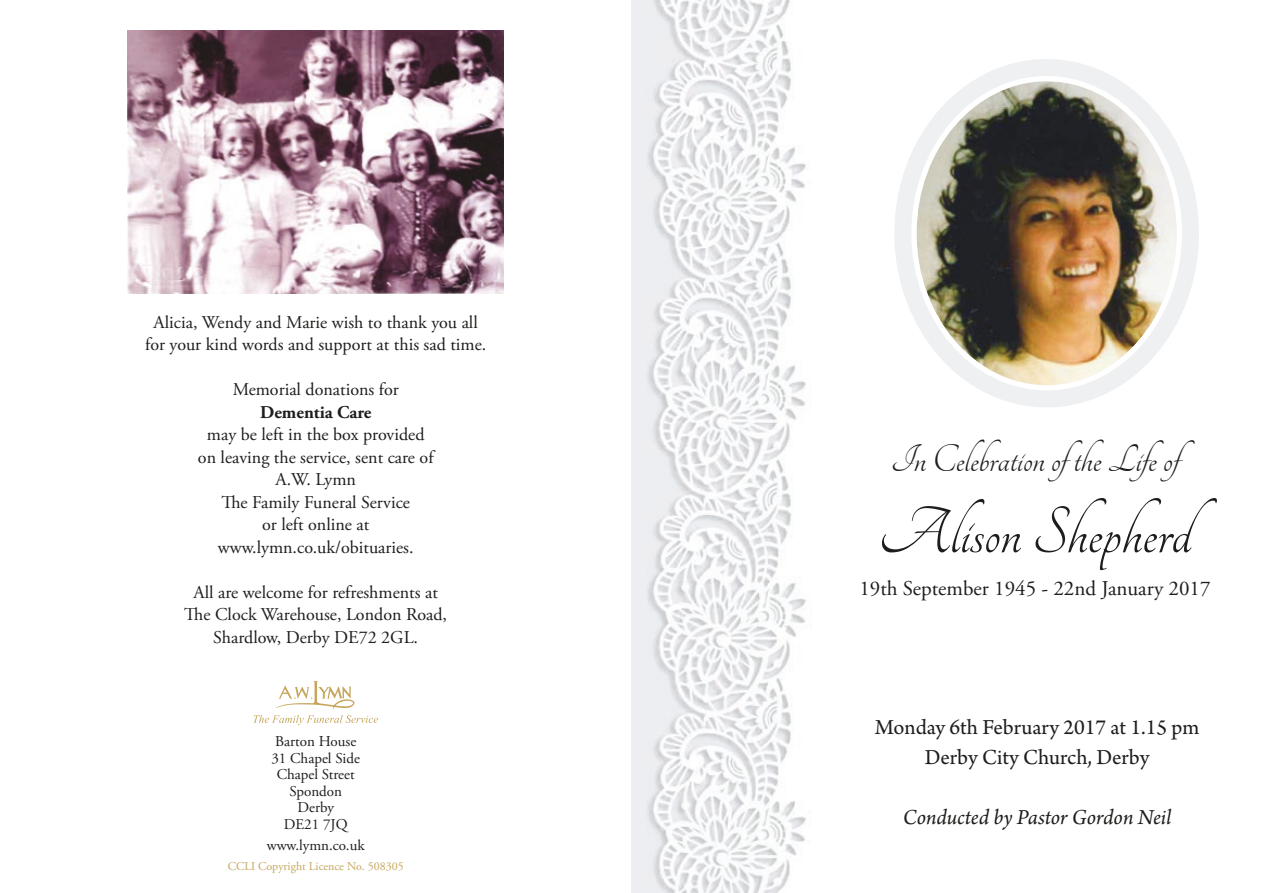
<style>
.page{position:relative;width:1263px;height:893px;background:#fff}
.page>*{position:absolute;margin:0;border:0;box-sizing:border-box;transform-origin:0 0}
.t1{font:72px "Tangerine";color:#1d1d1b}
.t2{font:42px "Tangerine";color:#1d1d1b}
.t3{font:22.5px/30px "Arno Pro";color:#1d1d1b;text-align:center}
.t4{font:italic 22.5px "Arno Pro";letter-spacing:-.005em;color:#1d1d1b}
.t5{font:21px "Adobe Garamond Pro";color:#1d1d1b}
.t6{font:18px/22.5px "Adobe Garamond Pro";color:#1d1d1b;text-align:center}
.t7{font:700 18px "Adobe Garamond Pro";color:#1d1d1b}
.t8{font:15px/16.5px "Adobe Garamond Pro";color:#1d1d1b;text-align:center}
.t9{font:12px "Adobe Garamond Pro";color:#c6a65b}
</style>
<div class="page">
<img style="left:631px;top:0;width:175px;height:893px">
<div style="left:894px;top:59px;width:305px;height:348px;background:#eef0f2;border-radius:50%"></div>
<img style="left:917px;top:81px;width:259px;height:304px">
<svg style="left:253px;top:681px;width:125px;height:44px"></svg>
<img style="left:128px;top:31px;width:376px;height:262px">
<p class="t6" style="left:145px;top:312px;width:343px">Alicia, Wendy and Marie wish to thank you all for your kind words and support at this sad time.</p>
<p class="t6" style="left:233px;top:379px;width:168px">Memorial donations for</p>
<p class="t7" style="left:260px;top:402px;width:112px">Dementia Care</p>
<p class="t6" style="left:198px;top:424px;width:237px">may be left in the box provided on leaving the service, sent care of<br>A.W. Lymn<br>The Family Funeral Service<br>or left online at www.lymn.co.uk/obituaries.</p>
<p class="t6" style="left:184px;top:582px;width:264px">All are welcome for refreshments at<br>The Clock Warehouse, London Road,<br>Shardlow, Derby DE72 2GL.</p>
<p class="t8" style="left:271px;top:734px;width:90px">Barton House<br>31 Chapel Side<br>Chapel Street<br>Spondon<br>Derby<br>DE21 7JQ</p>
<p class="t8" style="left:267px;top:837px;width:99px">www.lymn.co.uk</p>
<p class="t9" style="left:228px;top:859px;width:178px">CCLI Copyright Licence No. 508305</p>
<h2 class="t2" style="left:891px;top:438px;width:318px">In Celebration ofthe Life of</h2>
<h1 class="t1" style="left:878px;top:497px;width:315px">Alison Shepherd</h1>
<p class="t5" style="left:859px;top:575px;width:353px">19th September 1945 - 22nd January 2017</p>
<p class="t3" style="left:875px;top:713px;width:326px">Monday 6th February 2017 at 1.15 pm<br>Derby City Church, Derby</p>
<p class="t4" style="left:903px;top:804px;width:270px">Conducted by Pastor Gordon Neil</p>
</div>
